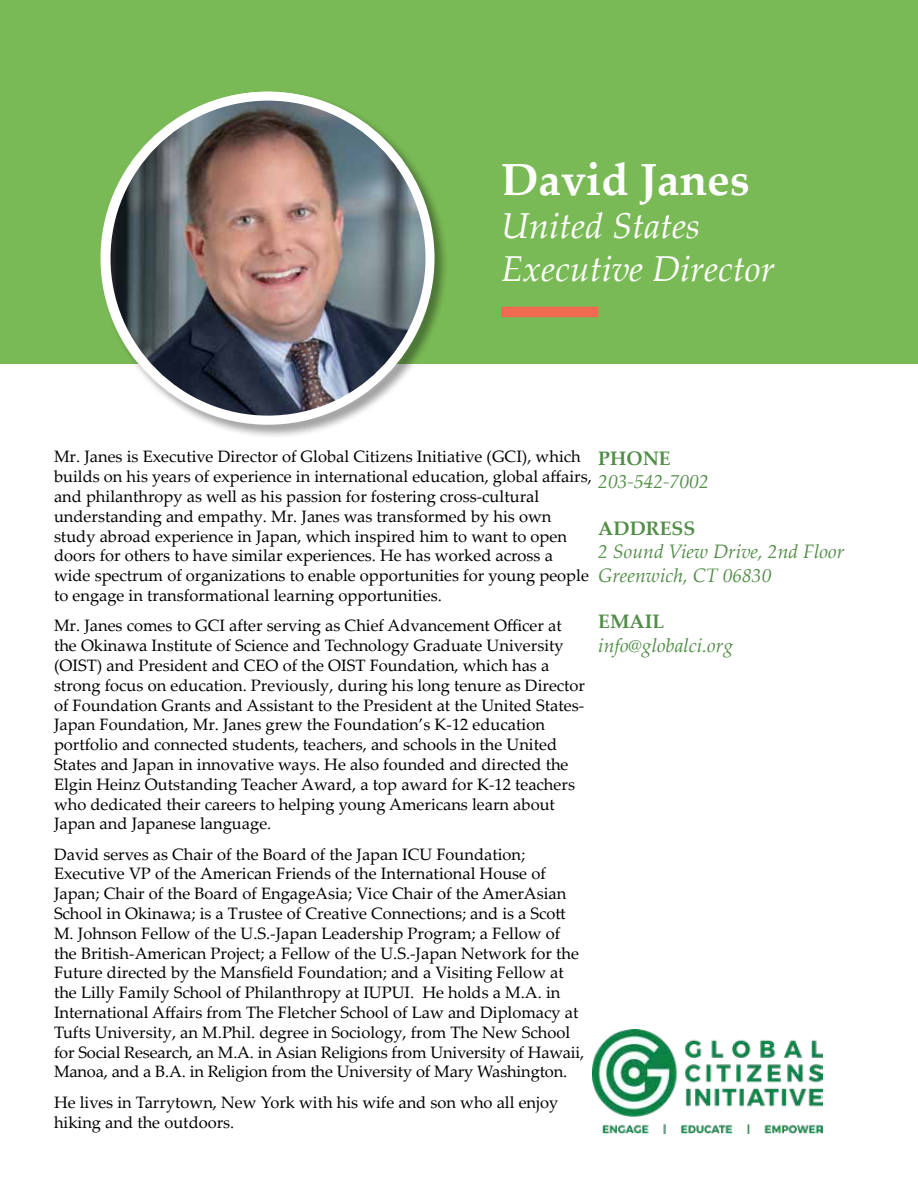
<style>
.page{position:relative;width:918px;height:1188px;background:#fff}
.page>*{position:absolute;margin:0;border:0;box-sizing:border-box;transform-origin:0 0}
.t1{font:700 45px "Palatino Linotype";color:#fff}
.t2{font:italic 36px/43.2px "Palatino Linotype";color:#fff}
.t3{font:italic 19.5px/23.4px "Palatino Linotype";color:#538e49}
.t4{font:700 19.5px "Palatino Linotype";color:#538e49}
.t5{font:16.5px/19.8px "Palatino Linotype";color:#000}
</style>
<div class="page">
<div style="left:0;top:0;width:918px;height:364px;background:#7aba56"></div>
<img style="left:593px;top:1029px;width:229px;height:105px">
<div style="left:100px;top:90px;width:349px;height:350px;background:#000;opacity:.23"></div>
<img style="left:106px;top:96px;width:324px;height:324px;border-radius:162px">
<div style="left:102px;top:92px;width:333px;height:333px;border:9px solid #fff;border-radius:50%"></div>
<div style="left:501px;top:307px;width:97px;height:10px;background:#ef6a50"></div>
<h1 class="t1" style="left:501px;top:148px;width:250px">David Janes</h1>
<h2 class="t2" style="left:501px;top:203px;width:275px">United States<br>Executive Director</h2>
<p class="t5" style="left:54px;top:446px;width:539px">Mr. Janes is Executive Director of Global Citizens Initiative (GCI), which builds on his years of experience in international education, global affairs, and philanthropy as well as his passion for fostering cross-cultural understanding and empathy. Mr. Janes was transformed by his own study abroad experience in Japan, which inspired him to want to open doors for others to have similar experiences. He has worked across a wide spectrum of organizations to enable opportunities for young people to engage in transformational learning opportunities.</p>
<p class="t5" style="left:54px;top:615px;width:533px">Mr. Janes comes to GCI after serving as Chief Advancement Officer at the Okinawa Institute of Science and Technology Graduate University (OIST) and President and CEO of the OIST Foundation, which has a strong focus on education. Previously, during his long tenure as Director of Foundation Grants and Assistant to the President at the United States-Japan Foundation, Mr. Janes grew the Foundation’s K-12 education portfolio and connected students, teachers, and schools in the United States and Japan in innovative ways. He also founded and directed the Elgin Heinz Outstanding Teacher Award, a top award for K-12 teachers who dedicated their careers to helping young Americans learn about Japan and Japanese language.</p>
<p class="t5" style="left:54px;top:843px;width:532px">David serves as Chair of the Board of the Japan ICU Foundation; Executive VP of the American Friends of the International House of Japan; Chair of the Board of EngageAsia; Vice Chair of the AmerAsian School in Okinawa; is a Trustee of Creative Connections; and is a Scott M. Johnson Fellow of the U.S.-Japan Leadership Program; a Fellow of the British-American Project; a Fellow of the U.S.-Japan Network for the Future directed by the Mansfield Foundation; and a Visiting Fellow at the Lilly Family School of Philanthropy at IUPUI. He holds a M.A. in International Affairs from The Fletcher School of Law and Diplomacy at Tufts University, an M.Phil. degree in Sociology, from The New School for Social Research, an M.A. in Asian Religions from University of Hawaii, Manoa, and a B.A. in Religion from the University of Mary Washington.</p>
<p class="t5" style="left:54px;top:1092px;width:506px">He lives in Tarrytown, New York with his wife and son who all enjoy hiking and the outdoors.</p>
<p class="t4" style="left:598px;top:444px;width:74px">PHONE</p>
<p class="t3" style="left:598px;top:469px;width:112px">203-542-7002</p>
<p class="t4" style="left:598px;top:514px;width:99px">ADDRESS</p>
<p class="t3" style="left:598px;top:539px;width:248px">2 Sound View Drive, 2nd Floor<br>Greenwich, CT 06830</p>
<p class="t4" style="left:598px;top:608px;width:67px">EMAIL</p>
<p class="t3" style="left:598px;top:633px;width:136px">info@globalci.org</p>
</div>
